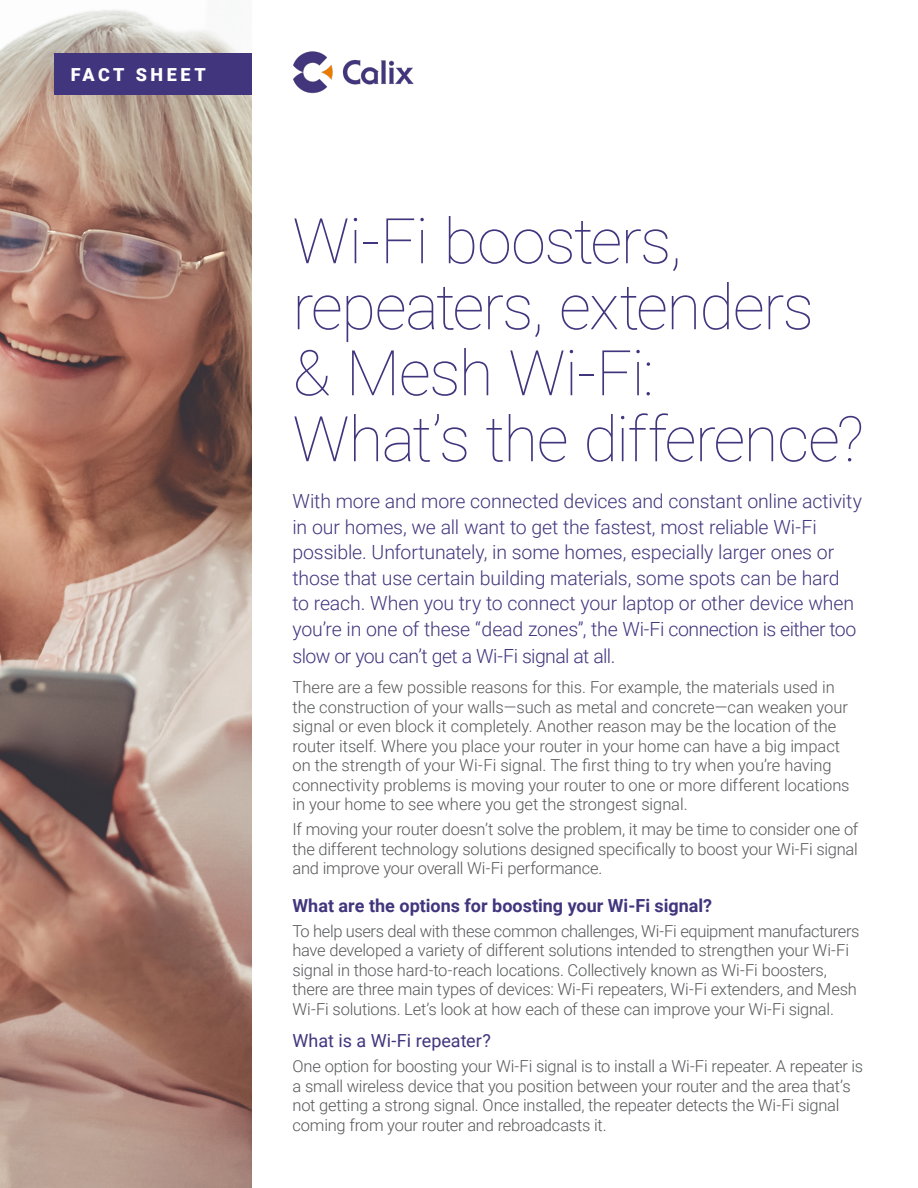
<style>
.page{position:relative;width:918px;height:1188px;background:#fff}
.page>*{position:absolute;margin:0;border:0;box-sizing:border-box;transform-origin:0 0}
.Heading_1{font:100 63px/66px "Roboto";letter-spacing:-.02em;color:#41367e}
.Intro_Text{font:300 19.5px/25.8px "Roboto";letter-spacing:-.01em;color:#41367e}
.Heading_2{font:700 18px "Roboto";color:#41367e}
.Heading_3{font:18px "Roboto";color:#41367e}
.t1{font:900 18px "Roboto";letter-spacing:.2em;color:#fff}
.Body_1{font:300 16.5px/19.5px "Roboto";letter-spacing:-.01em;color:#57585a}
</style>
<div class="page">
<img style="left:0;top:10px;width:252px;height:1178px">
<img style="left:293px;top:51px;width:121px;height:43px">
<div style="left:55px;top:53px;width:197px;height:41px;background:#41367e"></div>
<p class="t1" style="left:71px;top:62px;width:137px">FACT SHEET</p>
<p class="Heading_1" style="left:292px;top:206px;width:573px">Wi-Fi boosters, repeaters, extenders &amp; Mesh Wi-Fi:<br>What’s the difference?</p>
<p class="Intro_Text" style="left:292px;top:488px;width:571px">With more and more connected devices and constant online activity in our homes, we all want to get the fastest, most reliable Wi-Fi possible. Unfortunately, in some homes, especially larger ones or those that use certain building materials, some spots can be hard<br>to reach. When you try to connect your laptop or other device when you’re in one of these “dead zones”, the Wi-Fi connection is either too slow or you can’t get a Wi-Fi signal at all.</p>
<p class="Body_1" style="left:292px;top:677px;width:559px">There are a few possible reasons for this. For example, the materials used in the construction of your walls—such as metal and concrete—can weaken your signal or even block it completely. Another reason may be the location of the router itself. Where you place your router in your home can have a big impact on the strength of your Wi-Fi signal. The first thing to try when you’re having connectivity problems is moving your router to one or more different locations in your home to see where you get the strongest signal.</p>
<p class="Body_1" style="left:292px;top:819px;width:567px;text-align:justify">If moving your router doesn’t solve the problem, it may be time to consider one of the different technology solutions designed specifically to boost your Wi-Fi signal and improve your overall Wi-Fi performance.</p>
<p class="Heading_2" style="left:292px;top:893px;width:421px">What are the options for boosting your Wi-Fi signal?</p>
<p class="Body_1" style="left:292px;top:921px;width:569px">To help users deal with these common challenges, Wi-Fi equipment manufacturers have developed a variety of different solutions intended to strengthen your Wi-Fi signal in those hard-to-reach locations. Collectively known as Wi-Fi boosters, there are three main types of devices: Wi-Fi repeaters, Wi-Fi extenders, and Mesh Wi-Fi solutions. Let’s look at how each of these can improve your Wi-Fi signal.</p>
<p class="Heading_3" style="left:292px;top:1028px;width:200px">What is a Wi-Fi repeater?</p>
<p class="Body_1" style="left:292px;top:1056px;width:572px">One option for boosting your Wi-Fi signal is to install a Wi-Fi repeater. A repeater is a small wireless device that you position between your router and the area that’s not getting a strong signal. Once installed, the repeater detects the Wi-Fi signal coming from your router and rebroadcasts it.</p>
</div>
